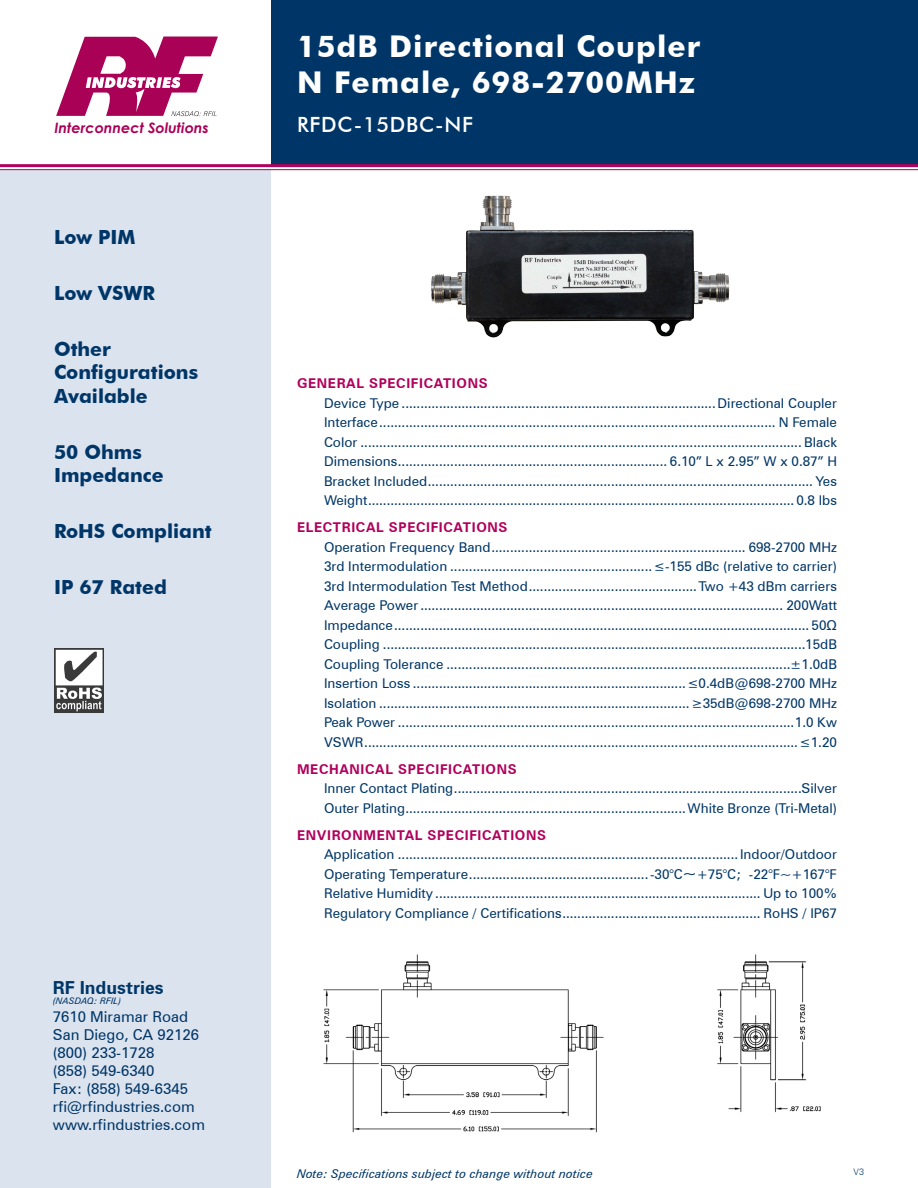
<style>
.page{position:relative;width:918px;height:1188px;background:#fff}
.page>*{position:absolute;margin:0;border:0;box-sizing:border-box;transform-origin:0 0}
.Heading{font:700 30px "Futura BT";letter-spacing:.035em;color:#fff}
.Heading-2{font:500 21px "Futura BT";letter-spacing:.035em;color:#fff}
.t1{font:700 19.5px/23.4px "Futura BT";color:#003667}
.t2{font:700 18px "Zurich BT";color:#003667}
.t3{font:15px/18px "Zurich BT";color:#003667}
.t4{font:italic 700 14.4px "Century Gothic";color:#a90156}
.Content{font:13.5px "Zurich BT";color:#003667}
.Section_Headings{font:700 13.5px "Zurich BT";letter-spacing:.05em;color:#b1015c}
.t5{font:italic 12px "Zurich BT";color:#003667}
.t6{font:italic 9px "Zurich BT";color:#003667}
.t7{font:300 9px "Zurich BT";color:#003667}
.s1{font-size:16.5px}
</style>
<div class="page">
<div style="left:271px;top:0;width:647px;height:165px;background:#003667"></div>
<div style="left:0;top:170px;width:271px;height:1018px;background:#dbe3ef"></div>
<img style="left:55px;top:648px;width:48px;height:64px">
<hr style="left:0;top:164px;width:918px;height:3px;background:#b1015c">
<hr style="left:0;top:169px;width:918px;height:1px;background:#b1015c">
<svg style="left:56px;top:37px;width:162px;height:79px"></svg>
<img style="left:431px;top:195px;width:299px;height:143px">
<img style="left:323px;top:954px;width:498px;height:179px">
<p class="t4" style="left:55px;top:116px;width:156px">Interconnect Solutions</p>
<h3 class="t1" style="left:54px;top:226px;width:83px">Low PIM</h3>
<h3 class="t1" style="left:54px;top:281px;width:102px">Low VSWR</h3>
<h3 class="t1" style="left:54px;top:337px;width:146px">Other<br>Configurations<br>Available</h3>
<h3 class="t1" style="left:54px;top:440px;width:111px">50 Ohms<br>Impedance</h3>
<h3 class="t1" style="left:54px;top:519px;width:159px">RoHS Compliant</h3>
<h3 class="t1" style="left:54px;top:575px;width:114px">IP 67 Rated</h3>
<h3 class="t2" style="left:53px;top:974px;width:112px">RF Industries</h3>
<p class="t6" style="left:53px;top:995px;width:70px">(NASDAQ: RFIL)</p>
<p class="t3" style="left:53px;top:1007px;width:154px">7610 Miramar Road<br>San Diego, CA 92126 (800) 233-1728<br>(858) 549-6340<br>Fax: (858) 549-6345 rfi@rfindustries.com www.rfindustries.com</p>
<p class="Heading" style="left:297px;top:29px;width:405px">15dB Directional Coupler</p>
<p class="Heading" style="left:297px;top:65px;width:400px">N Female, 698-2700MHz</p>
<p class="Heading-2" style="left:297px;top:112px;width:178px">RFDC-15DBC-NF</p>
<p class="Section_Headings" style="left:297px;top:374px;width:192px">GENERAL SPECIFICATIONS</p>
<p class="Content" style="left:324px;top:393px;width:515px">Device Type ....................................................................................Directional Coupler</p>
<p class="Content" style="left:324px;top:413px;width:515px">Interface.......................................................................................................... N Female</p>
<p class="Content" style="left:324px;top:432px;width:514px">Color ...................................................................................................................... Black</p>
<p class="Content" style="left:324px;top:452px;width:514px">Dimensions........................................................................ 6.10” L x 2.95” W x 0.87” H</p>
<p class="Content" style="left:324px;top:471px;width:514px">Bracket Included....................................................................................................... Yes</p>
<p class="Content" style="left:324px;top:491px;width:514px">Weight.................................................................................................................. 0.8 lbs</p>
<p class="Section_Headings" style="left:297px;top:518px;width:212px">ELECTRICAL SPECIFICATIONS</p>
<p class="Content" style="left:324px;top:537px;width:514px">Operation Frequency Band.................................................................... 698-2700 MHz</p>
<p class="Content" style="left:324px;top:557px;width:515px">3rd Intermodulation ......................................................≤-155 dBc (relative to carrier)</p>
<p class="Content" style="left:324px;top:576px;width:514px">3rd Intermodulation Test Method.............................................Two +43 dBm carriers</p>
<p class="Content" style="left:324px;top:596px;width:515px">Average Power................................................................................................. 200Watt</p>
<p class="Content" style="left:324px;top:615px;width:514px">Impedance............................................................................................................... 50Ω</p>
<p class="Content" style="left:324px;top:635px;width:514px">Coupling .................................................................................................................15dB</p>
<p class="Content" style="left:324px;top:654px;width:514px">Coupling Tolerance ............................................................................................±1.0dB</p>
<p class="Content" style="left:324px;top:674px;width:514px">Insertion Loss .........................................................................≤0.4dB @ 698-2700 MHz</p>
<p class="Content" style="left:324px;top:693px;width:514px">Isolation ................................................................................... ≥35dB @ 698-2700 MHz</p>
<p class="Content" style="left:324px;top:713px;width:514px">Peak Power ..........................................................................................................1.0 Kw</p>
<p class="Content" style="left:324px;top:732px;width:514px">VSWR....................................................................................................................≤1.20</p>
<p class="Section_Headings" style="left:297px;top:759px;width:221px">MECHANICAL SPECIFICATIONS</p>
<p class="Content" style="left:324px;top:779px;width:515px">Inner Contact Plating.............................................................................................Silver</p>
<p class="Content" style="left:324px;top:798px;width:515px">Outer Plating...........................................................................White Bronze (Tri-Metal)</p>
<p class="Section_Headings" style="left:297px;top:825px;width:251px">ENVIRONMENTAL SPECIFICATIONS</p>
<p class="Content" style="left:324px;top:845px;width:514px">Application ...........................................................................................Indoor/Outdoor</p>
<p class="Content" style="left:324px;top:864px;width:514px">Operating Temperature................................................-30°C<span class="s1">~</span>+75°C; -22°F~+167°F</p>
<p class="Content" style="left:324px;top:884px;width:514px">Relative Humidity ....................................................................................... Up to 100%</p>
<p class="Content" style="left:324px;top:903px;width:515px">Regulatory Compliance / Certifications..................................................... RoHS / IP67</p>
<p class="t5" style="left:297px;top:1166px;width:298px">Note: Specifications subject to change without notice</p>
<p class="t7" style="left:854px;top:1167px;width:12px">V3</p>
</div>
